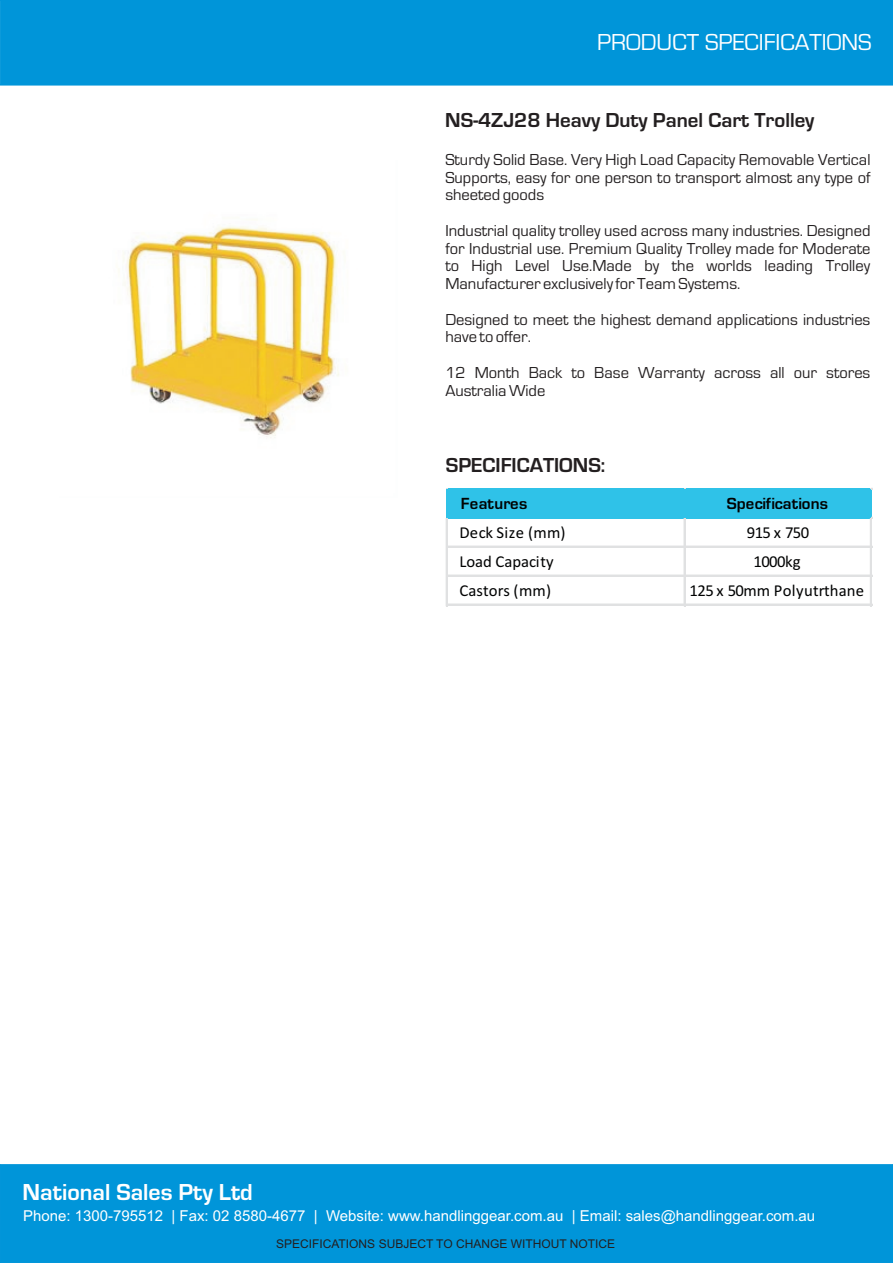
<style>
.page{position:relative;width:893px;height:1263px;background:#fff}
.page>*{position:absolute;margin:0;border:0;box-sizing:border-box;transform-origin:0 0}
.t1{font:24px "Eurostile";color:#fff}
.t2{font:700 24px "Eurostile";color:#fff}
.t3{font:700 21px "Eurostile";color:#231f20}
.t4{font:16.65px "Calibri";color:#010202}
.t5{font:700 16.65px "Eurostile";letter-spacing:.01em;color:#010202}
.t6{font:16.5px/17.7px "Eurostile";color:#231f20;text-align:justify}
.t7{font:15px "Arial";color:#fff}
.t8{font:12px "Arial";color:#231f20}
</style>
<div class="page">
<div style="left:0;top:1164px;width:893px;height:99px;background:#0095d9"></div>
<div style="left:0;top:0;width:893px;height:85px;background:#0095d9"></div>
<img style="left:118px;top:226px;width:221px;height:212px">
<div style="left:446px;top:488px;width:425px;height:30px;background:#2fc2e8"></div>
<hr style="left:446px;top:518px;width:1px;height:88px;background:#e0e1e2">
<hr style="left:684px;top:518px;width:1px;height:88px;background:#e0e1e2">
<hr style="left:870px;top:518px;width:1px;height:88px;background:#e0e1e2">
<hr style="left:446px;top:546px;width:426px;height:1px;background:#e0e1e2">
<hr style="left:446px;top:575px;width:426px;height:1px;background:#e0e1e2">
<hr style="left:446px;top:604px;width:426px;height:1px;background:#e0e1e2">
<h1 class="t1" style="left:597px;top:34px;width:276px">PRODUCT SPECIFICATIONS</h1>
<p class="t3" style="left:445px;top:113px;width:371px">NS-4ZJ28 Heavy Duty Panel Cart Trolley</p>
<p class="t6" style="left:445px;top:152px;width:427px">Sturdy Solid Base. Very High Load Capacity Removable Vertical Supports, easy for one person to transport almost any type of sheeted goods</p>
<p class="t6" style="left:445px;top:223px;width:427px">Industrial quality trolley used across many industries. Designed for Industrial use. Premium Quality Trolley made for Moderate to High Level Use.Made by the worlds leading Trolley Manufacturer exclusively for Team Systems.</p>
<p class="t6" style="left:445px;top:312px;width:427px">Designed to meet the highest demand applications industries have to offer.</p>
<p class="t6" style="left:445px;top:365px;width:427px">12 Month Back to Base Warranty across all our stores<br>Australia Wide</p>
<p class="t3" style="left:446px;top:458px;width:161px">SPECIFICATIONS:</p>
<p class="t5" style="left:461px;top:498px;width:68px">Features</p>
<p class="t5" style="left:727px;top:498px;width:103px">Specifications</p>
<p class="t4" style="left:460px;top:526px;width:108px">Deck Size (mm)</p>
<p class="t4" style="left:747px;top:526px;width:64px">915 x 750</p>
<p class="t4" style="left:460px;top:555px;width:95px">Load Capacity</p>
<p class="t4" style="left:754px;top:555px;width:49px">1000kg</p>
<p class="t4" style="left:460px;top:584px;width:93px">Castors (mm)</p>
<p class="t4" style="left:690px;top:584px;width:176px">125 x 50mm Polyutrthane</p>
<h1 class="t2" style="left:23px;top:1184px;width:232px">National Sales Pty Ltd</h1>
<p class="t7" style="left:23px;top:1210px;width:794px">Phone: 1300-795512 | Fax: 02 8580-4677 | Website: www.handlinggear.com.au | Email: sales@handlinggear.com.au</p>
<p class="t8" style="left:276px;top:1240px;width:340px">SPECIFICATIONS SUBJECT TO CHANGE WITHOUT NOTICE</p>
</div>
